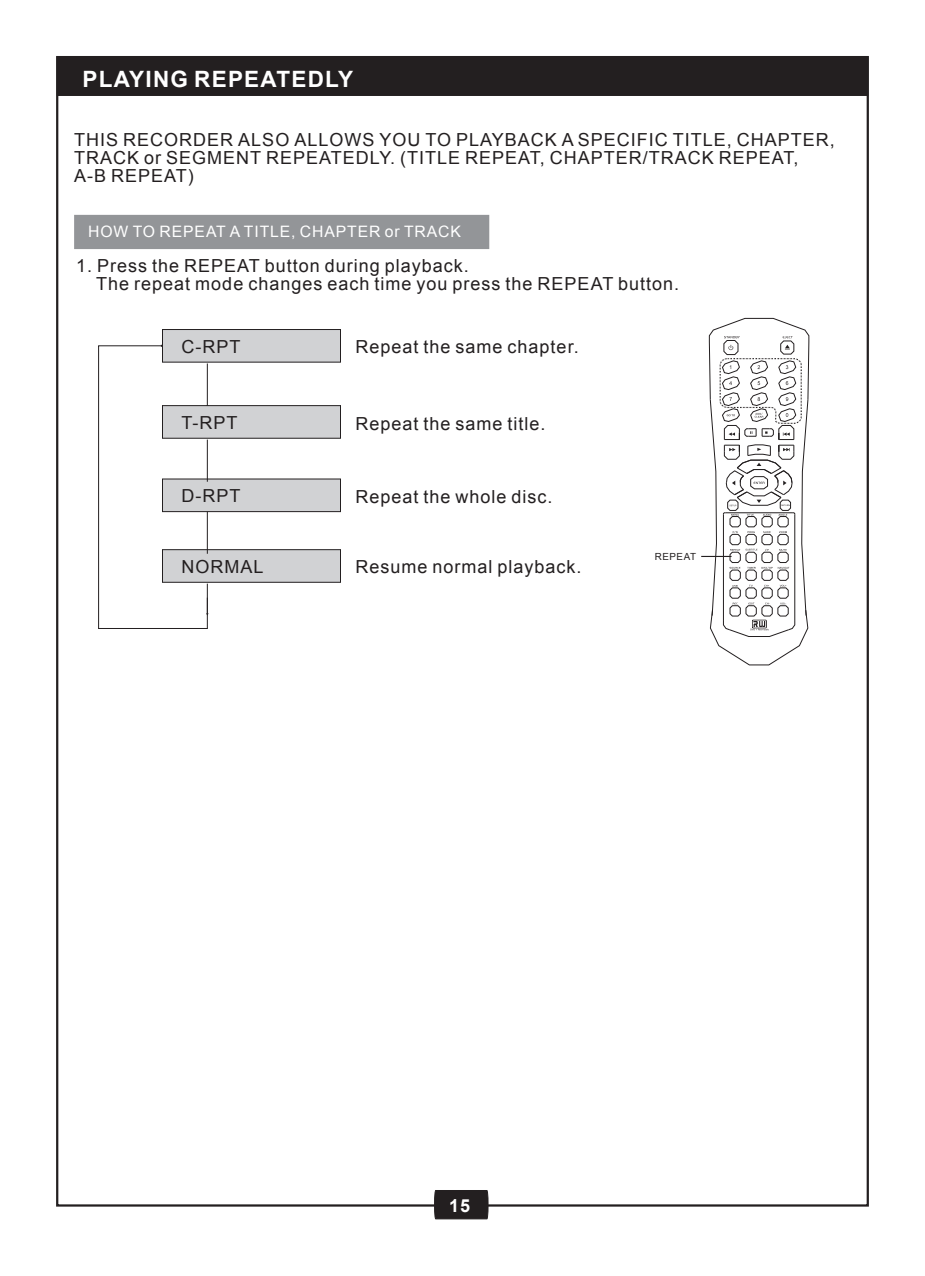
<style>
.page{position:relative;width:925px;height:1276px;background:#fff}
.page>*{position:absolute;margin:0;border:0;box-sizing:border-box;transform-origin:0 0}
.t1{font:700 22.5px "Arial";letter-spacing:.055em;color:#fff}
.t2{font:18px/18px "Arial";letter-spacing:.055em;color:#231f20}
.t3{font:700 18px "Arial";color:#fff}
.t4{font:15.75px "Arial";letter-spacing:.055em;color:#fff}
.t5{font:9.9px "Arial";letter-spacing:.055em;color:#231f20}
</style>
<div class="page">
<div style="left:434px;top:1190px;width:54px;height:28px;background:#231f20"></div>
<div style="left:57px;top:58px;width:811px;height:37px;background:#231f20"></div>
<div style="left:57px;top:57px;width:811px;height:39px;border:1px solid #231f20"></div>
<div style="left:74px;top:215px;width:415px;height:34px;background:#939598"></div>
<div style="left:162px;top:329px;width:178px;height:33px;background:#d1d2d4"></div>
<div style="left:162px;top:329px;width:179px;height:33px;border:1px solid #231f20"></div>
<div style="left:162px;top:405px;width:178px;height:33px;background:#d1d2d4"></div>
<div style="left:162px;top:405px;width:179px;height:33px;border:1px solid #231f20"></div>
<div style="left:162px;top:479px;width:178px;height:32px;background:#d1d2d4"></div>
<div style="left:162px;top:479px;width:179px;height:33px;border:1px solid #231f20"></div>
<div style="left:162px;top:549px;width:178px;height:33px;background:#d1d2d4"></div>
<div style="left:162px;top:549px;width:179px;height:33px;border:1px solid #231f20"></div>
<svg style="left:98px;top:344px;width:111px;height:284px"></svg>
<svg style="left:701px;top:318px;width:108px;height:347px"></svg>
<p class="t1" style="left:83px;top:66px;width:272px">PLAYING REPEATEDLY</p>
<p class="t2" style="left:74px;top:131px;width:762px">THIS RECORDER ALSO ALLOWS YOU TO PLAYBACK A SPECIFIC TITLE, CHAPTER,<br>TRACK or SEGMENT REPEATEDLY. (TITLE REPEAT, CHAPTER/TRACK REPEAT,<br>A-B REPEAT)</p>
<p class="t4" style="left:88px;top:223px;width:374px">HOW TO REPEAT A TITLE, CHAPTER or TRACK</p>
<p class="t2" style="left:96px;top:257px;width:584px;text-indent:-20px">1. Press the REPEAT button during playback.<br>The repeat mode changes each time you press the REPEAT button.</p>
<p class="t2" style="left:181px;top:337px;width:61px">C-RPT</p>
<p class="t2" style="left:355px;top:337px;width:225px">Repeat the same chapter.</p>
<p class="t2" style="left:181px;top:413px;width:58px">T-RPT</p>
<p class="t2" style="left:355px;top:415px;width:192px">Repeat the same title.</p>
<p class="t2" style="left:181px;top:487px;width:61px">D-RPT</p>
<p class="t2" style="left:355px;top:488px;width:199px">Repeat the whole disc.</p>
<p class="t2" style="left:181px;top:557px;width:84px">NORMAL</p>
<p class="t2" style="left:355px;top:558px;width:228px">Resume normal playback.</p>
<p class="t5" style="left:655px;top:551px;width:43px">REPEAT</p>
<p class="t3" style="left:449px;top:1195px;width:23px">15</p>
</div>
